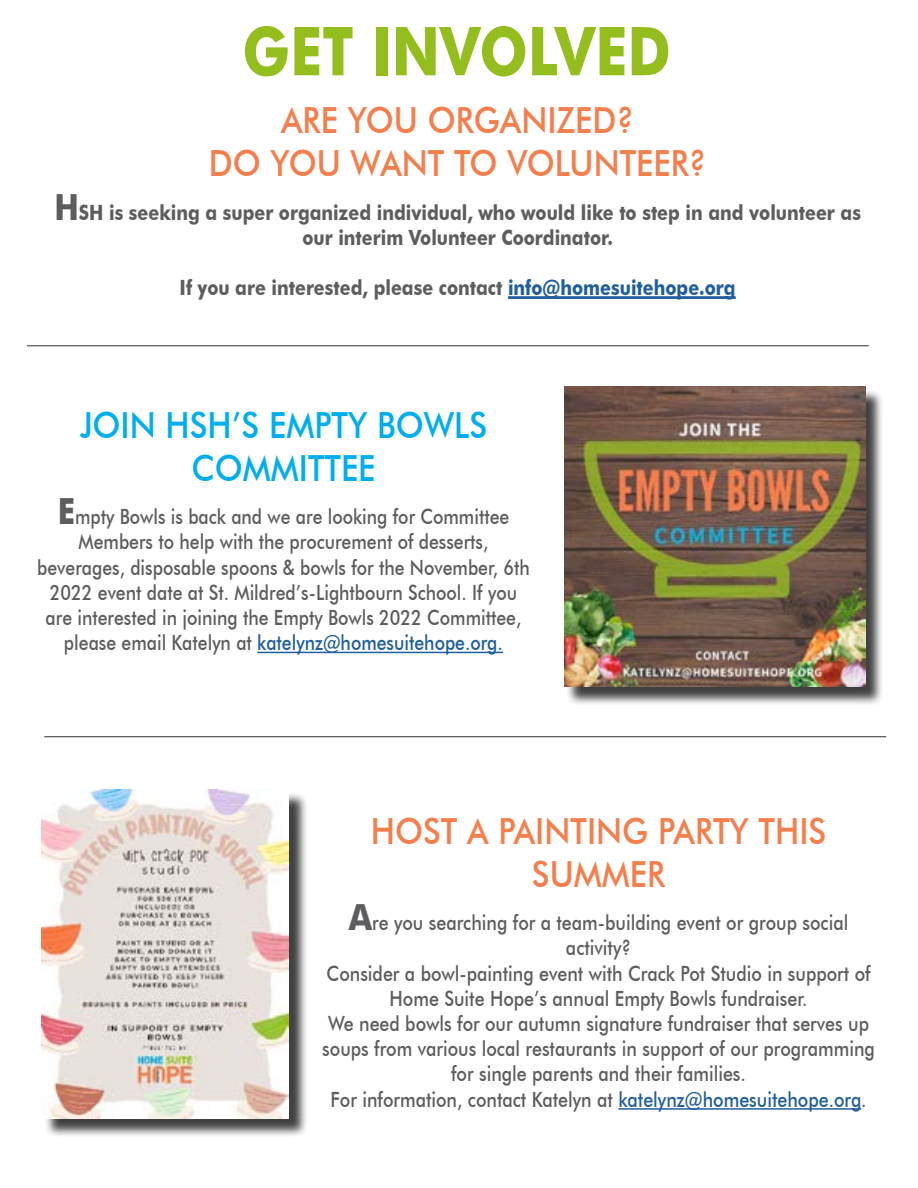
<style>
.page{position:relative;width:918px;height:1188px;background:#fff}
.page>*{position:absolute;margin:0;border:0;box-sizing:border-box;transform-origin:0 0}
.t1{font:700 67.5px "Futura BT";color:#94be1e;scale:.84 1}
.t2{font:500 36px/43.2px "Futura BT";color:#f47e4c;text-align:center;scale:.9 1}
.t3{font:500 36px/43.2px "Futura BT";color:#00aeef;text-align:center;scale:.9 1}
.t4{font:500 21px/25.2px "Futura BT";color:#5d5d60;text-align:center;scale:.85 1}
.t5{font:500 21px/25.2px "Futura BT";color:#5d5d60;text-align:center;scale:.84 1}
.t6{font:700 21px/25.2px "Futura BT";color:#5d5d60;text-align:center;scale:.85 1}
.s1{font-size:36px}
.s2{color:#215e9e}
.s3{font-weight:700;font-size:36px}
</style>
<div class="page">
<hr style="left:618px;top:1108px;width:243px;height:2px;background:#215e9e">
<div style="left:45px;top:792px;width:262px;height:345px;background:#000;opacity:.75"></div>
<img style="left:42px;top:789px;width:247px;height:330px">
<hr style="left:257px;top:652px;width:246px;height:1px;background:#215e9e">
<div style="left:567px;top:389px;width:316px;height:317px;background:#000;opacity:.75"></div>
<img style="left:565px;top:387px;width:300px;height:300px">
<hr style="left:508px;top:296px;width:228px;height:3px;background:#215e9e">
<hr style="left:27px;top:346px;width:842px;height:1px;background:#303030">
<hr style="left:44px;top:736px;width:842px;height:1px;background:#303030">
<h1 class="t1" style="left:242px;top:10px;width:512px">GET INVOLVED</h1>
<h2 class="t2" style="left:209px;top:99px;width:554px">ARE YOU ORGANIZED?<br>DO YOU WANT TO VOLUNTEER?</h2>
<p class="t6" style="left:54px;top:199px;width:950px"><span class="s1">H</span>SH is seeking a super organized individual, who would like to step in and volunteer as our interim Volunteer Coordinator.</p>
<p class="t6" style="left:180px;top:275px;width:656px">If you are interested, please contact <span class="s2">info@homesuitehope.org</span></p>
<h2 class="t3" style="left:80px;top:403px;width:454px">JOIN HSH’S EMPTY BOWLS<br>COMMITTEE</h2>
<p class="t5" style="left:37px;top:504px;width:588px"><span class="s3">E</span>mpty Bowls is back and we are looking for Committee Members to help with the procurement of desserts, beverages, disposable spoons &amp; bowls for the November, 6th 2022 event date at St. Mildred’s-Lightbourn School. If you are interested in joining the Empty Bowls 2022 Committee, please email Katelyn at <span class="s2">katelynz@homesuitehope.org.</span></p>
<h2 class="t2" style="left:371px;top:809px;width:508px">HOST A PAINTING PARTY THIS<br>SUMMER</h2>
<p class="t4" style="left:322px;top:910px;width:652px"><span class="s3">A</span>re you searching for a team-building event or group social activity?<br>Consider a bowl-painting event with Crack Pot Studio in support of Home Suite Hope’s annual Empty Bowls fundraiser.<br>We need bowls for our autumn signature fundraiser that serves up soups from various local restaurants in support of our programming for single parents and their families.<br>For information, contact Katelyn at <span class="s2">katelynz@homesuitehope.org</span>.</p>
</div>
